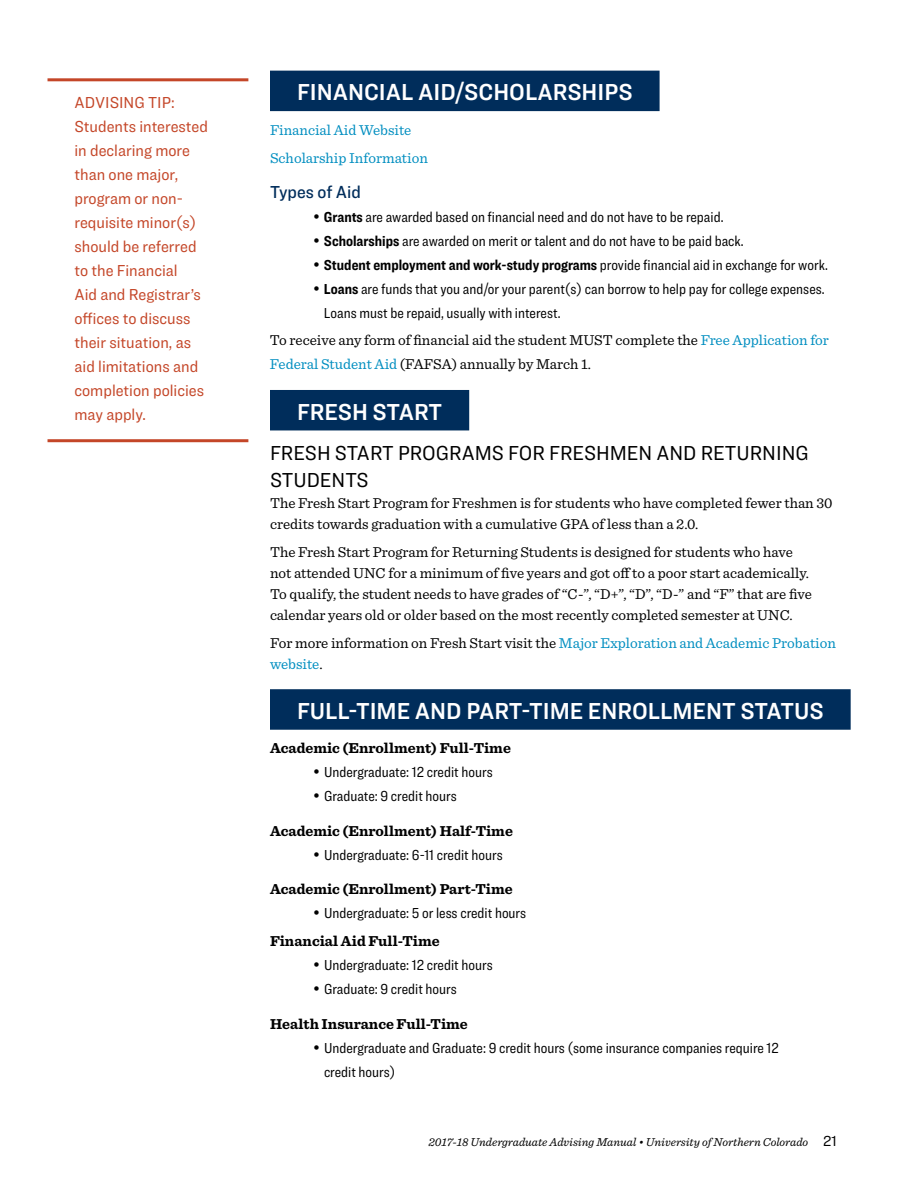
<style>
.page{position:relative;width:918px;height:1188px;background:#fff}
.page>*{position:absolute;margin:0;border:0;box-sizing:border-box;transform-origin:0 0}
.t1{font:24px "Ringside Narrow Semi";color:#fff}
.t2{font:21px/27px "Ringside Narrow";color:#000}
.t3{font:500 18px "Ringside Narrow";color:#002d5b}
.t4{font:16.5px/24px "Ringside Narrow";color:#c44628}
.t5{font:15px/21px "Sentinel";color:#000}
.t6{font:15px/24px "Ringside Condensed";color:#000}
.t7{font:700 15px "Sentinel";color:#000}
.t8{font:15px/27.8px "Sentinel";color:#008ec0}
.t9{font:700 15px "Ringside Condensed";color:#000}
.t10{font:italic 12px "Sentinel";color:#000}
.s1{font-weight:700}
.s2{font-weight:400}
.s3{color:#008ec0}
.s4{color:#000}
.s5{font-family:"Ringside Narrow";font-style:normal;font-size:15px}
</style>
<div class="page">
<div style="left:270px;top:71px;width:390px;height:40px;background:#002d5b"></div>
<div style="left:270px;top:390px;width:199px;height:40px;background:#002d5b"></div>
<div style="left:270px;top:689px;width:581px;height:41px;background:#002d5b"></div>
<hr style="left:48px;top:78px;width:200px;height:3px;background:#c44628">
<hr style="left:48px;top:439px;width:200px;height:3px;background:#c44628">
<p class="t4" style="left:75px;top:90px;width:135px">ADVISING TIP:<br>Students interested in declaring more than one major, program or non&shy;requisite minor(s) should be referred to the Financial<br>Aid and Registrar’s offices to discuss their situation, as aid limitations and completion policies may apply.</p>
<h1 class="t1" style="left:297px;top:75px;width:337px">FINANCIAL AID/SCHOLARSHIPS</h1>
<p class="t8" style="left:270px;top:115px;width:159px">Financial Aid Website<br>Scholarship Information</p>
<p class="t3" style="left:270px;top:179px;width:92px">Types of Aid</p>
<p class="t6" style="left:313px;top:204px;width:412px">• <span class="s1">Grants</span> are awarded based on financial need and do not have to be repaid.</p>
<p class="t6" style="left:313px;top:228px;width:432px">• <span class="s1">Scholarships</span> are awarded on merit or talent and do not have to be paid back.</p>
<p class="t9" style="left:313px;top:254px;width:516px">• Student employment and work-study programs <span class="s2">provide financial aid in exchange for work.</span></p>
<p class="t6" style="left:324px;top:276px;width:502px;text-indent:-11px">• <span class="s1">Loans</span> are funds that you and/or your parent(s) can borrow to help pay for college expenses.<br>Loans must be repaid, usually with interest.</p>
<p class="t5" style="left:270px;top:327px;width:561px;line-height:24px">To receive any form of financial aid the student MUST complete the <span class="s3">Free Application for<br>Federal Student Aid</span> (FAFSA) annually by March 1.</p>
<h1 class="t1" style="left:297px;top:394px;width:147px">FRESH START</h1>
<h2 class="t2" style="left:270px;top:439px;width:540px">FRESH START PROGRAMS FOR FRESHMEN AND RETURNING<br>STUDENTS</h2>
<p class="t5" style="left:270px;top:492px;width:564px">The Fresh Start Program for Freshmen is for students who have completed fewer than 30 credits towards graduation with a cumulative GPA of less than a 2.0.</p>
<p class="t5" style="left:270px;top:540px;width:544px">The Fresh Start Program for Returning Students is designed for students who have not attended UNC for a minimum of five years and got off to a poor start academically.<br>To qualify, the student needs to have grades of “C-”, “D+”, “D”, “D-” and “F” that are five calendar years old or older based on the most recently completed semester at UNC.</p>
<p class="t8" style="left:270px;top:631px;width:567px;line-height:21px"><span class="s4">For more information on Fresh Start visit the</span> Major Exploration and Academic Probation website<span class="s4">.</span></p>
<h1 class="t1" style="left:297px;top:694px;width:528px">FULL-TIME AND PART-TIME ENROLLMENT STATUS</h1>
<p class="t7" style="left:270px;top:737px;width:242px">Academic (Enrollment) Full-Time</p>
<p class="t6" style="left:313px;top:760px;width:181px">• Undergraduate: 12 credit hours</p>
<p class="t6" style="left:313px;top:784px;width:145px">• Graduate: 9 credit hours</p>
<p class="t7" style="left:270px;top:819px;width:244px">Academic (Enrollment) Half-Time</p>
<p class="t6" style="left:313px;top:843px;width:191px">• Undergraduate: 6-11 credit hours</p>
<p class="t7" style="left:270px;top:878px;width:244px">Academic (Enrollment) Part-Time</p>
<p class="t6" style="left:313px;top:901px;width:215px">• Undergraduate: 5 or less credit hours</p>
<p class="t7" style="left:270px;top:929px;width:171px">Financial Aid Full-Time</p>
<p class="t6" style="left:313px;top:953px;width:181px">• Undergraduate: 12 credit hours</p>
<p class="t6" style="left:313px;top:977px;width:145px">• Graduate: 9 credit hours</p>
<p class="t7" style="left:270px;top:1012px;width:199px">Health Insurance Full-Time</p>
<p class="t6" style="left:324px;top:1035px;width:456px;text-indent:-11px">• Undergraduate and Graduate: 9 credit hours (some insurance companies require 12 credit hours)</p>
<p class="t10" style="left:428px;top:1133px;width:410px">2017-18 Undergraduate Advising Manual • University of Northern Colorado <span class="s5">21</span></p>
</div>
